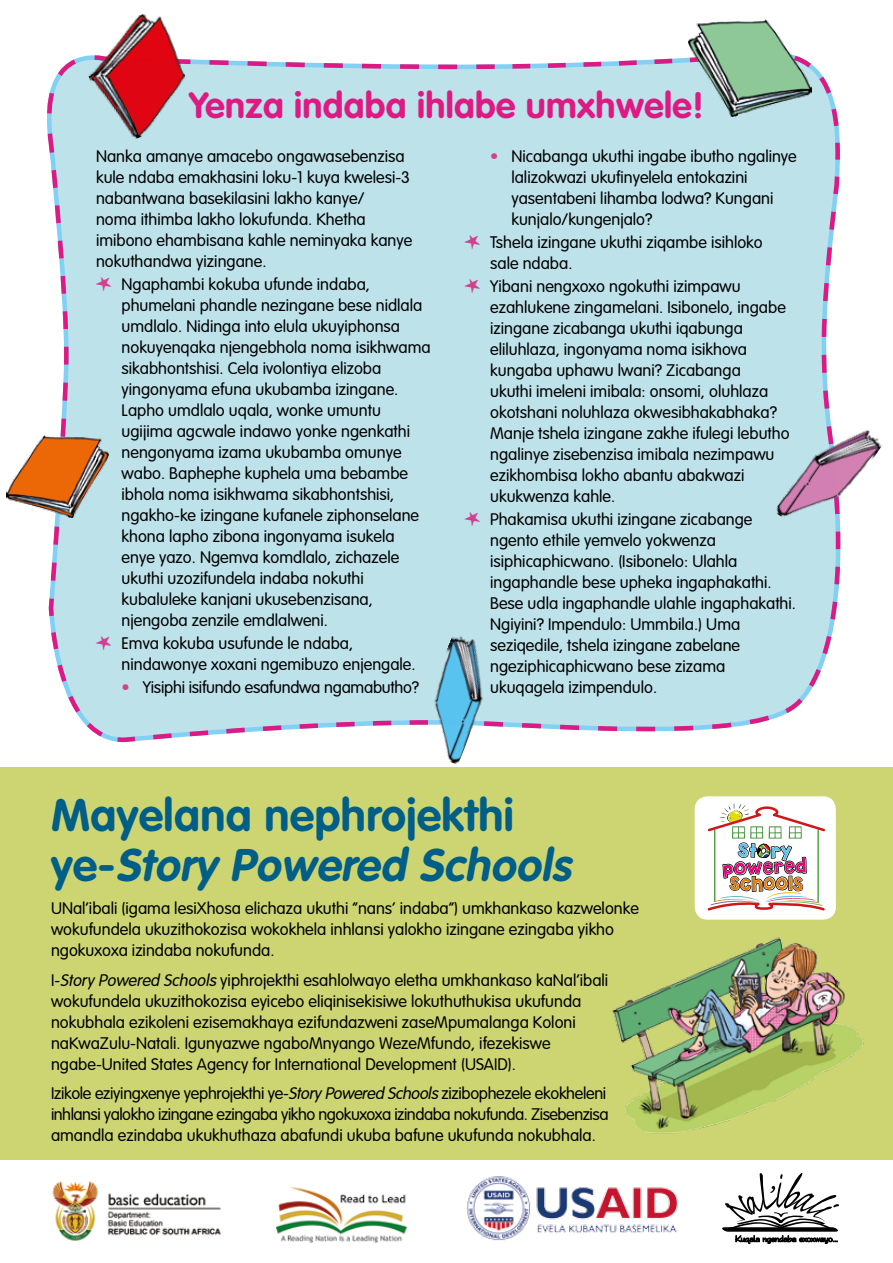
<style>
.page{position:relative;width:893px;height:1263px;background:#fff}
.page>*{position:absolute;margin:0;border:0;box-sizing:border-box;transform-origin:0 0}
.t1{font:700 45px/49.5px "VAG Rounded Std";letter-spacing:.01em;color:#005e87}
.t2{font:700 36px "VAG Rounded Std";letter-spacing:.01em;color:#dd1a83}
.t3{font:300 16.5px/21px "VAG Rounded Std";color:#000}
.t4{font:300 16.5px/21px "VAG Rounded Std";letter-spacing:-.02em;color:#000}
.s1{font-family:"MTF Doodle";font-weight:400;font-size:24px;color:#d04291}
.s2{font-weight:700;color:#d04291}
.s3{font-style:italic}
</style>
<div class="page">
<div style="left:0;top:767px;width:893px;height:496px;background:#ccd572"></div>
<svg style="left:47px;top:57px;width:794px;height:686px;background:#c0e1ea"></svg>
<div style="left:0;top:1161px;width:893px;height:102px;background:#fff"></div>
<img style="left:774px;top:412px;width:108px;height:129px">
<img style="left:6px;top:436px;width:103px;height:81px">
<img style="left:408px;top:631px;width:96px;height:133px">
<div style="left:695px;top:796px;width:141px;height:124px;background:#fff;border-radius:13px"></div>
<img style="left:707px;top:803px;width:118px;height:108px">
<img style="left:52px;top:1181px;width:169px;height:60px">
<img style="left:277px;top:1187px;width:131px;height:56px">
<svg style="left:722px;top:1173px;width:117px;height:71px"></svg>
<img style="left:467px;top:1176px;width:211px;height:65px">
<img style="left:689px;top:19px;width:122px;height:98px">
<img style="left:75px;top:14px;width:125px;height:133px">
<img style="left:612px;top:937px;width:252px;height:197px">
<h2 class="t2" style="left:189px;top:84px;width:517px">Yenza indaba ihlabe umxhwele!</h2>
<p class="t3" style="left:96px;top:146px;width:318px">Nanka amanye amacebo ongawasebenzisa kule ndaba emakhasini loku-1 kuya kwelesi-3 nabantwana basekilasini lakho kanye/<br>noma ithimba lakho lokufunda. Khetha imibono ehambisana kahle neminyaka kanye nokuthandwa yizingane.</p>
<p class="t3" style="left:122px;top:274px;width:311px;text-indent:-26px"><span class="s1">L</span> Ngaphambi kokuba ufunde indaba, phumelani phandle nezingane bese nidlala umdlalo. Nidinga into elula ukuyiphonsa nokuyenqaka njengebhola noma isikhwama sikabhontshisi. Cela ivolontiya elizoba yingonyama efuna ukubamba izingane.<br>Lapho umdlalo uqala, wonke umuntu ugijima agcwale indawo yonke ngenkathi nengonyama izama ukubamba omunye wabo. Baphephe kuphela uma bebambe ibhola noma isikhwama sikabhontshisi, ngakho-ke izingane kufanele ziphonselane khona lapho zibona ingonyama isukela enye yazo. Ngemva komdlalo, zichazele ukuthi uzozifundela indaba nokuthi kubaluleke kanjani ukusebenzisana, njengoba zenzile emdlalweni.</p>
<p class="t3" style="left:122px;top:633px;width:296px;text-indent:-26px"><span class="s1">L</span> Emva kokuba usufunde le ndaba, nindawonye xoxani ngemibuzo enjengale.</p>
<p class="t3" style="left:122px;top:677px;width:299px"><span class="s2">•</span> Yisiphi isifundo esafundwa ngamabutho?</p>
<p class="t3" style="left:511px;top:146px;width:287px;text-indent:-21px"><span class="s2">•</span> Nicabanga ukuthi ingabe ibutho ngalinye lalizokwazi ukufinyelela entokazini yasentabeni lihamba lodwa? Kungani kunjalo/kungenjalo?</p>
<p class="t3" style="left:490px;top:232px;width:274px;text-indent:-26px"><span class="s1">L</span> Tshela izingane ukuthi ziqambe isihloko sale ndaba.</p>
<p class="t3" style="left:490px;top:276px;width:301px;text-indent:-26px"><span class="s1">L</span> Yibani nengxoxo ngokuthi izimpawu ezahlukene zingamelani. Isibonelo, ingabe izingane zicabanga ukuthi iqabunga eliluhlaza, ingonyama noma isikhova kungaba uphawu lwani? Zicabanga<br>ukuthi imeleni imibala: onsomi, oluhlaza okotshani noluhlaza okwesibhakabhaka?<br>Manje tshela izingane zakhe ifulegi lebutho ngalinye zisebenzisa imibala nezimpawu ezikhombisa lokho abantu abakwazi ukukwenza kahle.</p>
<p class="t3" style="left:490px;top:509px;width:307px;text-indent:-26px"><span class="s1">L</span> Phakamisa ukuthi izingane zicabange ngento ethile yemvelo yokwenza isiphicaphicwano. (Isibonelo: Ulahla ingaphandle bese upheka ingaphakathi.<br>Bese udla ingaphandle ulahle ingaphakathi.<br>Ngiyini? Impendulo: Ummbila.) Uma seziqedile, tshela izingane zabelane ngeziphicaphicwano bese zizama ukuqagela izimpendulo.</p>
<h1 class="t1" style="left:51px;top:792px;width:531px">Mayelana nephrojekthi<br>y e - <span class="s3">Story Powered Schools</span></h1>
<p class="t3" style="left:51px;top:898px;width:589px">UNal’ibali (igama lesiXhosa elichaza ukuthi “nans’ indaba”) umkhankaso kazwelonke wokufundela ukuzithokozisa wokokhela inhlansi yalokho izingane ezingaba yikho ngokuxoxa izindaba nokufunda.</p>
<p class="t3" style="left:51px;top:970px;width:559px">I-<span class="s3">Story Powered Schools</span> yiphrojekthi esahlolwayo eletha umkhankaso kaNal’ibali wokufundela ukuzithokozisa eyicebo eliqinisekisiwe lokuthuthukisa ukufunda nokubhala ezikoleni ezisemakhaya ezifundazweni zaseMpumalanga Koloni naKwaZulu-Natali. Igunyazwe ngaboMnyango WezeMfundo, ifezekiswe ngabe-United States Agency for International Development (USAID).</p>
<p class="t4" style="left:51px;top:1083px;width:559px">Izikole eziyingxenye yephrojekthi ye-<span class="s3">StoryPowered Schools</span>zizibophezele ekokheleni inhlansi yalokho izingane ezingaba yikho ngokuxoxa izindaba nokufunda. Zisebenzisa amandla ezindaba ukukhuthaza abafundi ukuba bafune ukufunda nokubhala.</p>
</div>
